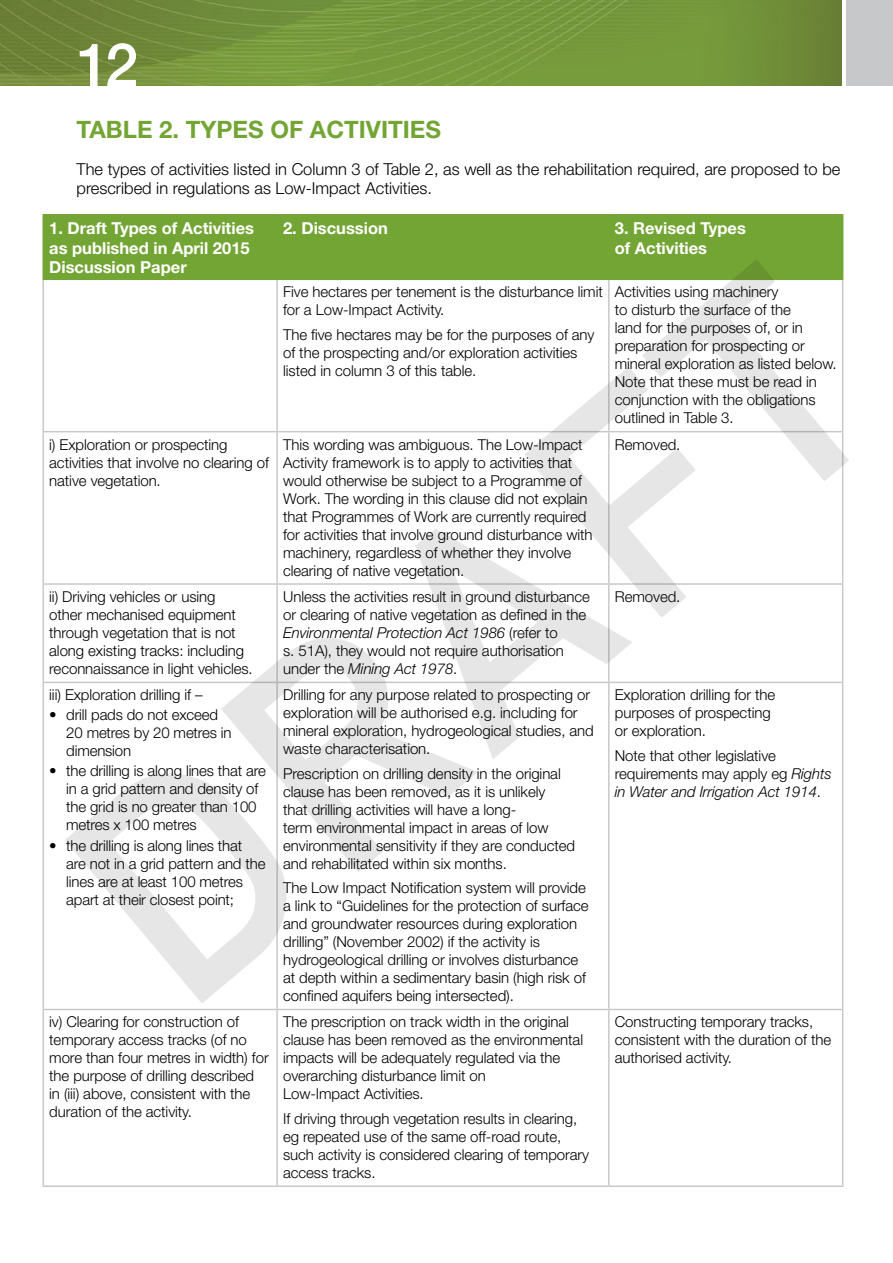
<style>
.page{position:relative;width:893px;height:1263px;background:#fff}
.page>*{position:absolute;margin:0;border:0;box-sizing:border-box;transform-origin:0 0}
.t1{font:700 300px "DIN Alternate";color:#000}
.t2{font:500 60px "Helvetica Neue";color:#fff}
.title_green{font:700 24px "Helvetica Neue";color:#73a534}
.body{font:300 16.5px/19.8px "Helvetica Neue";color:#000}
.table_Header_Row{font:700 16.5px/19.8px "Helvetica Neue";color:#fff}
.table_Body{font:300 15px/18px "Helvetica Neue";letter-spacing:-.005em;color:#000}
.s1{font-style:italic}
</style>
<div class="page">
<div style="left:846px;top:0;width:47px;height:85px;background:#c7c8ca"></div>
<img style="left:0;top:0;width:842px;height:85px">
<div style="left:44px;top:216px;width:798px;height:63px;background:#73a534"></div>
<hr style="left:43px;top:214px;width:234px;height:2px;background:#73a534">
<hr style="left:43px;top:216px;width:1px;height:63px;background:#73a534">
<hr style="left:277px;top:214px;width:332px;height:2px;background:#73a534">
<hr style="left:276px;top:216px;width:2px;height:63px;background:#73a534">
<hr style="left:609px;top:214px;width:234px;height:2px;background:#73a534">
<hr style="left:608px;top:216px;width:2px;height:63px;background:#73a534">
<hr style="left:842px;top:216px;width:1px;height:63px;background:#73a534">
<hr style="left:43px;top:279px;width:234px;height:1px;background:#73a534">
<hr style="left:277px;top:279px;width:332px;height:1px;background:#73a534">
<hr style="left:609px;top:279px;width:234px;height:1px;background:#73a534">
<hr style="left:43px;top:280px;width:1px;height:151px;background:#c7c8ca">
<hr style="left:43px;top:432px;width:1px;height:151px;background:#c7c8ca">
<hr style="left:43px;top:585px;width:1px;height:97px;background:#c7c8ca">
<hr style="left:43px;top:683px;width:1px;height:326px;background:#c7c8ca">
<hr style="left:43px;top:1010px;width:1px;height:175px;background:#c7c8ca">
<hr style="left:43px;top:431px;width:234px;height:1px;background:#c7c8ca">
<hr style="left:277px;top:431px;width:332px;height:1px;background:#c7c8ca">
<hr style="left:609px;top:431px;width:234px;height:1px;background:#c7c8ca">
<hr style="left:43px;top:583px;width:234px;height:2px;background:#c7c8ca">
<hr style="left:277px;top:583px;width:332px;height:2px;background:#c7c8ca">
<hr style="left:609px;top:583px;width:234px;height:2px;background:#c7c8ca">
<hr style="left:43px;top:682px;width:234px;height:1px;background:#c7c8ca">
<hr style="left:277px;top:682px;width:332px;height:1px;background:#c7c8ca">
<hr style="left:609px;top:682px;width:234px;height:1px;background:#c7c8ca">
<hr style="left:43px;top:1009px;width:234px;height:1px;background:#c7c8ca">
<hr style="left:277px;top:1009px;width:332px;height:1px;background:#c7c8ca">
<hr style="left:609px;top:1009px;width:234px;height:1px;background:#c7c8ca">
<hr style="left:43px;top:1185px;width:234px;height:2px;background:#c7c8ca">
<hr style="left:277px;top:1185px;width:332px;height:2px;background:#c7c8ca">
<hr style="left:609px;top:1185px;width:234px;height:2px;background:#c7c8ca">
<hr style="left:276px;top:280px;width:2px;height:151px;background:#c7c8ca">
<hr style="left:608px;top:280px;width:2px;height:151px;background:#c7c8ca">
<hr style="left:842px;top:280px;width:1px;height:151px;background:#c7c8ca">
<hr style="left:276px;top:432px;width:2px;height:151px;background:#c7c8ca">
<hr style="left:608px;top:432px;width:2px;height:151px;background:#c7c8ca">
<hr style="left:842px;top:432px;width:1px;height:151px;background:#c7c8ca">
<hr style="left:276px;top:585px;width:2px;height:97px;background:#c7c8ca">
<hr style="left:608px;top:585px;width:2px;height:97px;background:#c7c8ca">
<hr style="left:842px;top:585px;width:1px;height:97px;background:#c7c8ca">
<hr style="left:276px;top:683px;width:2px;height:326px;background:#c7c8ca">
<hr style="left:608px;top:683px;width:2px;height:326px;background:#c7c8ca">
<hr style="left:842px;top:683px;width:1px;height:326px;background:#c7c8ca">
<hr style="left:276px;top:1010px;width:2px;height:175px;background:#c7c8ca">
<hr style="left:608px;top:1010px;width:2px;height:175px;background:#c7c8ca">
<hr style="left:842px;top:1010px;width:1px;height:175px;background:#c7c8ca">
<h2 class="t2" style="left:77px;top:29px;width:63px">12</h2>
<p class="title_green" style="left:77px;top:114px;width:366px">TABLE 2. TYPES OF ACTIVITIES</p>
<p class="body" style="left:77px;top:158px;width:765px">The types of activities listed in Column 3 of Table 2, as well as the rehabilitation required, are proposed to be prescribed in regulations as Low-Impact Activities.</p>
<p class="table_Header_Row" style="left:49px;top:218px;width:206px">1. Draft Types of Activities as published in April 2015<br>Discussion Paper</p>
<p class="table_Header_Row" style="left:283px;top:218px;width:106px">2. Discussion</p>
<p class="table_Header_Row" style="left:615px;top:218px;width:133px">3. Revised Types of Activities</p>
<p class="table_Body" style="left:283px;top:282px;width:321px">Five hectares per tenement is the disturbance limit for a Low-Impact Activity.</p>
<p class="table_Body" style="left:283px;top:325px;width:313px">The five hectares may be for the purposes of any of the prospecting and/or exploration activities listed in column 3 of this table.</p>
<h1 class="t1" style="left:-30px;top:762px;width:928px;rotate:-40deg">DRAFT</h1>
<p class="table_Body" style="left:615px;top:282px;width:223px">Activities using machinery<br>to disturb the surface of the<br>land for the purposes of, or in preparation for prospecting or mineral exploration as listed below.<br>Note that these must be read in conjunction with the obligations outlined in Table 3.</p>
<p class="table_Body" style="left:49px;top:435px;width:221px">i) Exploration or prospecting activities that involve no clearing of native vegetation.</p>
<p class="table_Body" style="left:283px;top:435px;width:311px">This wording was ambiguous. The Low-Impact Activity framework is to apply to activities that would otherwise be subject to a Programme of Work. The wording in this clause did not explain that Programmes of Work are currently required for activities that involve ground disturbance with machinery, regardless of whether they involve clearing of native vegetation.</p>
<p class="table_Body" style="left:615px;top:435px;width:67px">Removed.</p>
<p class="table_Body" style="left:49px;top:587px;width:205px">ii) Driving vehicles or using<br>other mechanised equipment through vegetation that is not along existing tracks: including reconnaissance in light vehicles.</p>
<p class="table_Body" style="left:283px;top:587px;width:308px">Unless the activities result in ground disturbance or clearing of native vegetation as defined in the <span class="s1">Environmental Protection Act 1986</span> (refer to<br>s. 51A), they would not require authorisation under the <span class="s1">Mining Act 1978</span>.</p>
<p class="table_Body" style="left:615px;top:587px;width:67px">Removed.</p>
<p class="table_Body" style="left:49px;top:685px;width:155px">iii) Exploration drilling if –</p>
<p class="table_Body" style="left:66px;top:706px;width:167px;text-indent:-17px">• drill pads do not exceed<br>20 metres by 20 metres in dimension</p>
<p class="table_Body" style="left:66px;top:762px;width:201px;text-indent:-17px">• the drilling is along lines that are in a grid pattern and density of the grid is no greater than 100 metres x 100 metres</p>
<p class="table_Body" style="left:66px;top:836px;width:201px;text-indent:-17px">• the drilling is along lines that are not in a grid pattern and the lines are at least 100 metres apart at their closest point;</p>
<p class="table_Body" style="left:283px;top:685px;width:312px">Drilling for any purpose related to prospecting or exploration will be authorised e.g. including for mineral exploration, hydrogeological studies, and waste characterisation.</p>
<p class="table_Body" style="left:283px;top:764px;width:293px">Prescription on drilling density in the original clause has been removed, as it is unlikely<br>that drilling activities will have a long-<br>term environmental impact in areas of low environmental sensitivity if they are conducted and rehabilitated within six months.</p>
<p class="table_Body" style="left:283px;top:878px;width:307px">The Low Impact Notification system will provide a link to “Guidelines for the protection of surface and groundwater resources during exploration drilling” (November 2002) if the activity is hydrogeological drilling or involves disturbance at depth within a sedimentary basin (high risk of confined aquifers being intersected).</p>
<p class="table_Body" style="left:615px;top:685px;width:162px">Exploration drilling for the purposes of prospecting or exploration.</p>
<p class="table_Body" style="left:615px;top:746px;width:218px">Note that other legislative requirements may apply eg <span class="s1">Rights in Water and Irrigation Act 1914</span>.</p>
<p class="table_Body" style="left:49px;top:1013px;width:221px">iv) Clearing for construction of temporary access tracks (of no more than four metres in width) for the purpose of drilling described<br>in (iii) above, consistent with the duration of the activity.</p>
<p class="table_Body" style="left:283px;top:1013px;width:301px">The prescription on track width in the original clause has been removed as the environmental impacts will be adequately regulated via the overarching disturbance limit on<br>Low-Impact Activities.</p>
<p class="table_Body" style="left:283px;top:1109px;width:307px">If driving through vegetation results in clearing, eg repeated use of the same off-road route, such activity is considered clearing of temporary access tracks.</p>
<p class="table_Body" style="left:615px;top:1013px;width:218px">Constructing temporary tracks, consistent with the duration of the authorised activity.</p>
</div>
